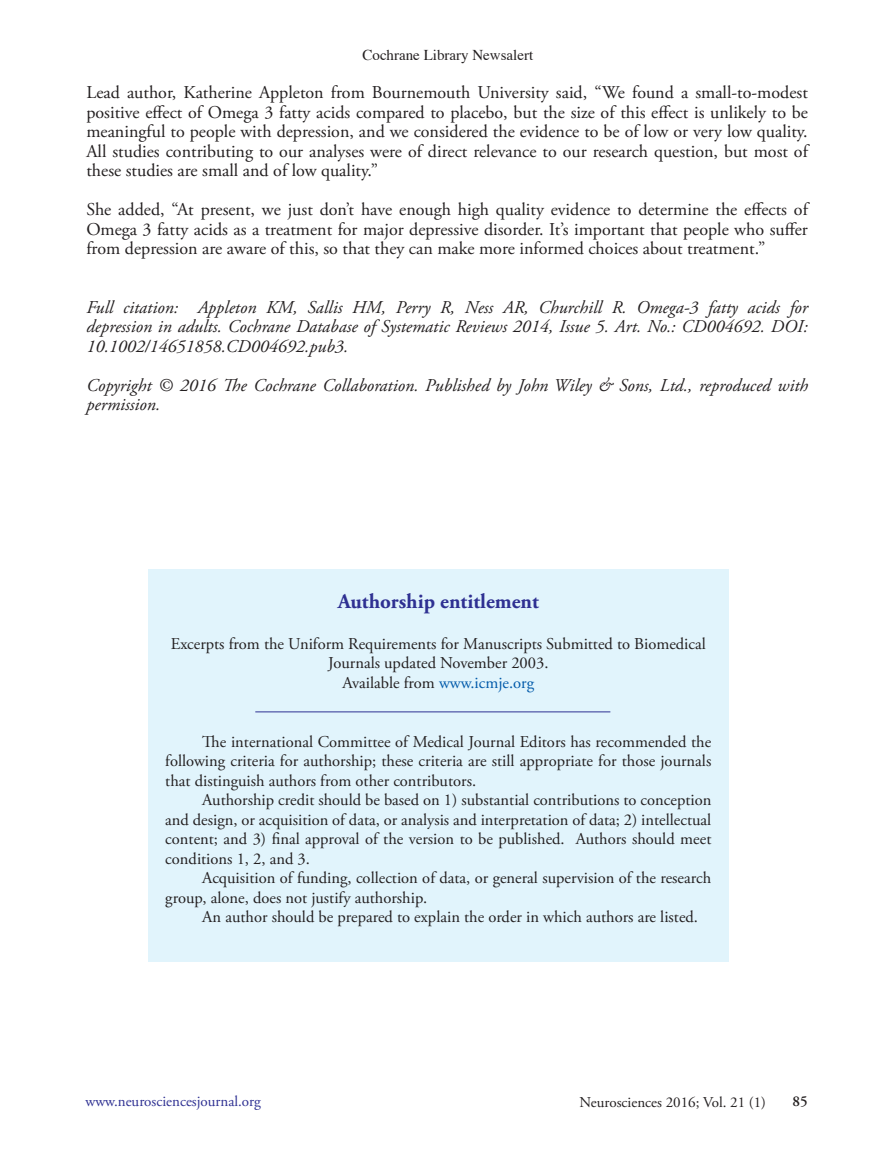
<style>
.page{position:relative;width:893px;height:1149px;background:#fff}
.page>*{position:absolute;margin:0;border:0;box-sizing:border-box;transform-origin:0 0}
.t1{font:700 21px "Adobe Garamond Pro";color:#2e3092}
.t2{font:18px/19.5px "Adobe Garamond Pro";color:#231f20;text-align:justify}
.t3{font:italic 18px/19.5px "Adobe Garamond Pro";color:#231f20;text-align:justify}
.t4{font:16.5px/19.5px "Adobe Garamond Pro";color:#231f20;text-align:justify}
.t5{font:15px "Adobe Garamond Pro";color:#2e3092}
.t6{font:15px "Adobe Garamond Pro";color:#231f20}
.t7{font:15px "Times";color:#231f20}
.t8{font:600 15px "Adobe Garamond Pro";color:#231f20}
.s1{color:#015aaa}
</style>
<div class="page">
<div style="left:148px;top:569px;width:580px;height:393px;background:#e1f4fc"></div>
<hr style="left:255px;top:711px;width:355px;height:1px;background:#2e3092">
<p class="t7" style="left:362px;top:45px;width:172px">Cochrane Library Newsalert</p>
<p class="t2" style="left:86px;top:83px;width:723px">Lead author, Katherine Appleton from Bournemouth University said, “We found a small-to-modest positive effect of Omega 3 fatty acids compared to placebo, but the size of this effect is unlikely to be meaningful to people with depression, and we considered the evidence to be of low or very low quality.<br>All studies contributing to our analyses were of direct relevance to our research question, but most of these studies are small and of low quality.”</p>
<p class="t2" style="left:86px;top:200px;width:723px">She added, “At present, we just don’t have enough high quality evidence to determine the effects of Omega 3 fatty acids as a treatment for major depressive disorder. It’s important that people who suffer from depression are aware of this, so that they can make more informed choices about treatment.”</p>
<p class="t3" style="left:86px;top:298px;width:723px">Full citation: Appleton KM, Sallis HM, Perry R, Ness AR, Churchill R. Omega-3 fatty acids for depression in adults. Cochrane Database of Systematic Reviews 2014, Issue 5. Art. No.: CD004692. DOI:<br>10.1002/14651858.CD004692.pub3.</p>
<p class="t3" style="left:86px;top:376px;width:723px">Copyright © 2016 The Cochrane Collaboration. Published by John Wiley &amp; Sons, Ltd., reproduced with permission.</p>
<p class="t1" style="left:338px;top:588px;width:203px">Authorship entitlement</p>
<p class="t4" style="left:171px;top:634px;width:537px;text-align:center">Excerpts from the Uniform Requirements for Manuscripts Submitted to Biomedical<br>Journals updated November 2003.</p>
<p class="t4" style="left:342px;top:673px;width:193px">Available from <span class="s1">www.icmje.org</span></p>
<p class="t4" style="left:165px;top:731px;width:547px;text-indent:37px">The international Committee of Medical Journal Editors has recommended the following criteria for authorship; these criteria are still appropriate for those journals that distinguish authors from other contributors.</p>
<p class="t4" style="left:165px;top:790px;width:548px;text-indent:37px">Authorship credit should be based on 1) substantial contributions to conception and design, or acquisition of data, or analysis and interpretation of data; 2) intellectual content; and 3) final approval of the version to be published. Authors should meet conditions 1, 2, and 3.</p>
<p class="t4" style="left:165px;top:868px;width:547px;text-indent:37px">Acquisition of funding, collection of data, or general supervision of the research group, alone, does not justify authorship.</p>
<p class="t4" style="left:202px;top:907px;width:497px">An author should be prepared to explain the order in which authors are listed.</p>
<p class="t5" style="left:86px;top:1091px;width:177px">www.neurosciencesjournal.org</p>
<p class="t6" style="left:580px;top:1092px;width:188px">Neurosciences 2016; Vol. 21 (1)</p>
<p class="t8" style="left:793px;top:1092px;width:17px">85</p>
</div>
